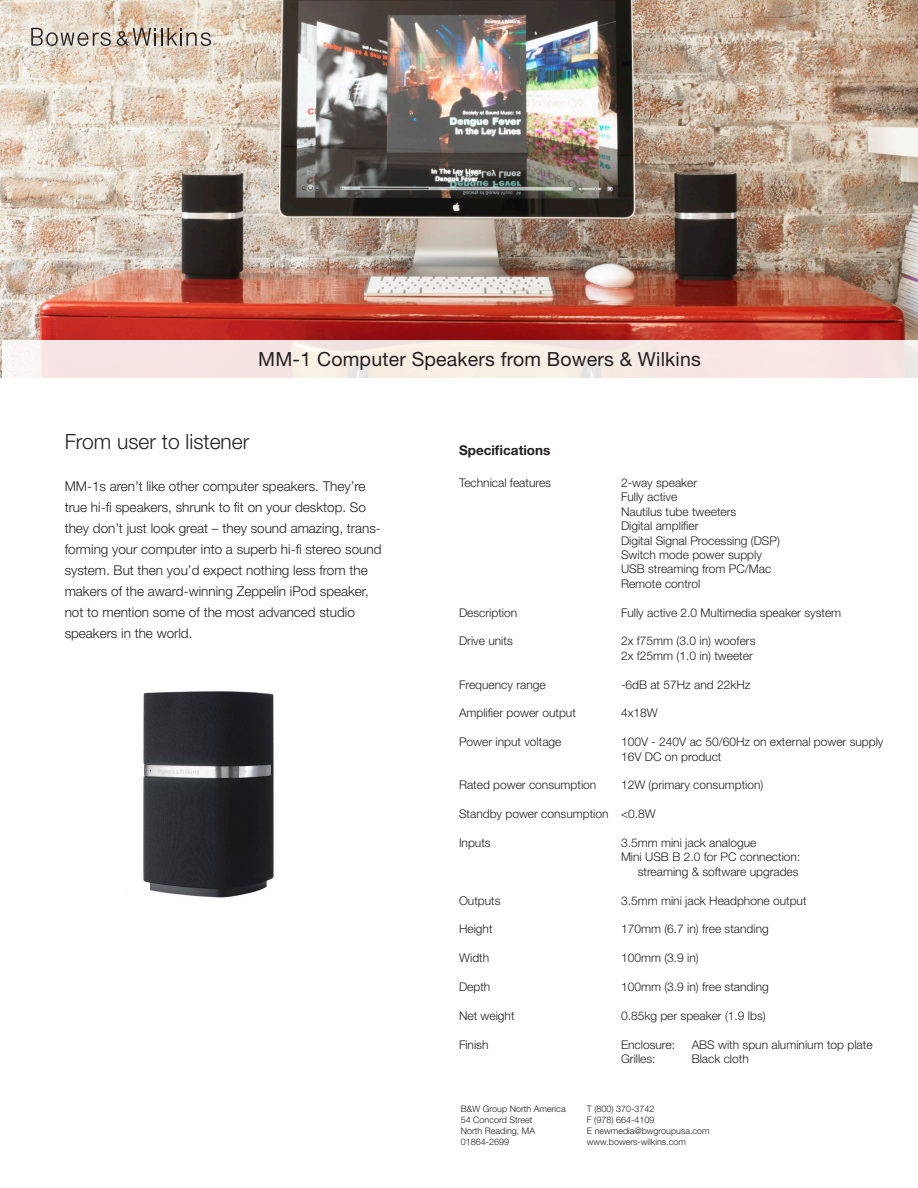
<style>
.page{position:relative;width:918px;height:1188px;background:#fff}
.page>*{position:absolute;margin:0;border:0;box-sizing:border-box;transform-origin:0 0}
.t1{font:300 21px "Helvetica Neue LT Std";color:#231f20}
.Body_Copy{font:19.5px "Helvetica Neue LT Std";letter-spacing:.01em;color:#231f20}
.t2{font:300 13.5px/21px "Helvetica Neue LT Std";color:#231f20}
.t3{font:700 13.5px "Helvetica Neue LT Std";color:#231f20}
.t4{font:300 12px/14.4px "Helvetica Neue LT Std";color:#231f20;text-align:right}
.t5{font:300 9px "Helvetica Neue LT Std";color:#231f20}
</style>
<div class="page">
<img style="left:125px;top:691px;width:149px;height:207px">
<img style="left:0;top:0;width:918px;height:378px">
<svg style="left:23px;top:16px;width:220px;height:55px;background:#d7c9ba"></svg>
<svg style="left:2px;top:340px;width:916px;height:38px;background:#f6e8e4"></svg>
<p class="Body_Copy" style="left:258px;top:348px;width:444px">MM-1 Computer Speakers from Bowers &amp; Wilkins</p>
<p class="t1" style="left:65px;top:428px;width:186px">From user to listener</p>
<p class="t2" style="left:65px;top:475px;width:318px">MM-1s aren’t like other computer speakers. They’re true hi-fi speakers, shrunk to fit on your desktop. So they don’t just look great – they sound amazing, trans&shy;forming your computer into a superb hi-fi stereo sound system. But then you’d expect nothing less from the makers of the award-winning Zeppelin iPod speaker, not to mention some of the most advanced studio speakers in the world.</p>
<p class="t3" style="left:459px;top:442px;width:93px">Specifications</p>
<p class="t4" style="left:459px;top:475px;width:94px">Technical features</p>
<p class="t4" style="left:621px;top:475px;width:78px">2-way speaker</p>
<p class="t4" style="left:621px;top:490px;width:58px">Fully active</p>
<p class="t4" style="left:621px;top:504px;width:117px">Nautilus tube tweeters</p>
<p class="t4" style="left:621px;top:519px;width:79px">Digital amplifier</p>
<p class="t4" style="left:621px;top:533px;width:160px">Digital Signal Processing (DSP)</p>
<p class="t4" style="left:621px;top:547px;width:142px">Switch mode power supply</p>
<p class="t4" style="left:621px;top:562px;width:152px">USB streaming from PC/Mac</p>
<p class="t4" style="left:621px;top:576px;width:81px">Remote control</p>
<p class="t4" style="left:459px;top:605px;width:60px">Description</p>
<p class="t4" style="left:621px;top:605px;width:222px">Fully active 2.0 Multimedia speaker system</p>
<p class="t4" style="left:459px;top:634px;width:55px">Drive units</p>
<p class="t4" style="left:621px;top:634px;width:136px">2x f75mm (3.0 in) woofers</p>
<p class="t4" style="left:621px;top:648px;width:133px">2x f25mm (1.0 in) tweeter</p>
<p class="t4" style="left:459px;top:677px;width:88px">Frequency range</p>
<p class="t4" style="left:621px;top:677px;width:131px">-6dB at 57Hz and 22kHz</p>
<p class="t4" style="left:459px;top:706px;width:118px">Amplifier power output</p>
<p class="t4" style="left:621px;top:706px;width:38px">4x18W</p>
<p class="t4" style="left:459px;top:735px;width:104px">Power input voltage</p>
<p class="t4" style="left:621px;top:735px;width:264px">100V - 240V ac 50/60Hz on external power supply</p>
<p class="t4" style="left:621px;top:749px;width:102px">16V DC on product</p>
<p class="t4" style="left:459px;top:778px;width:139px">Rated power consumption</p>
<p class="t4" style="left:621px;top:778px;width:144px">12W (primary consumption)</p>
<p class="t4" style="left:459px;top:807px;width:198px">Standby power consumption &lt;0.8W</p>
<p class="t4" style="left:459px;top:835px;width:33px">Inputs</p>
<p class="t4" style="left:621px;top:835px;width:137px">3.5mm mini jack analogue</p>
<p class="t4" style="left:621px;top:850px;width:181px">Mini USB B 2.0 for PC connection: streaming &amp; software upgrades</p>
<p class="t4" style="left:459px;top:893px;width:43px">Outputs</p>
<p class="t4" style="left:621px;top:893px;width:187px">3.5mm mini jack Headphone output</p>
<p class="t4" style="left:459px;top:922px;width:35px">Height</p>
<p class="t4" style="left:621px;top:922px;width:149px">170mm (6.7 in) free standing</p>
<p class="t4" style="left:459px;top:951px;width:32px">Width</p>
<p class="t4" style="left:621px;top:951px;width:79px">100mm (3.9 in)</p>
<p class="t4" style="left:459px;top:979px;width:33px">Depth</p>
<p class="t4" style="left:621px;top:979px;width:149px">100mm (3.9 in) free standing</p>
<p class="t4" style="left:459px;top:1008px;width:57px">Net weight</p>
<p class="t4" style="left:621px;top:1008px;width:146px">0.85kg per speaker (1.9 lbs)</p>
<p class="t4" style="left:459px;top:1037px;width:31px">Finish</p>
<p class="t4" style="left:621px;top:1037px;width:56px">Enclosure:</p>
<p class="t4" style="left:692px;top:1037px;width:182px">ABS with spun aluminium top plate</p>
<p class="t4" style="left:621px;top:1051px;width:36px">Grilles:</p>
<p class="t4" style="left:692px;top:1051px;width:59px">Black cloth</p>
<p class="t5" style="left:461px;top:1104px;width:106px">B&amp;W Group North America</p>
<p class="t5" style="left:461px;top:1115px;width:73px">54 Concord Street</p>
<p class="t5" style="left:461px;top:1125px;width:76px">North Reading, MA</p>
<p class="t5" style="left:461px;top:1136px;width:50px">01864-2699</p>
<p class="t5" style="left:587px;top:1104px;width:69px">T (800) 370-3742</p>
<p class="t5" style="left:587px;top:1115px;width:69px">F (978) 664-4109</p>
<p class="t5" style="left:587px;top:1125px;width:124px">E newmedia@bwgroupusa.com</p>
<p class="t5" style="left:587px;top:1136px;width:101px">www.bowers-wilkins.com</p>
</div>
